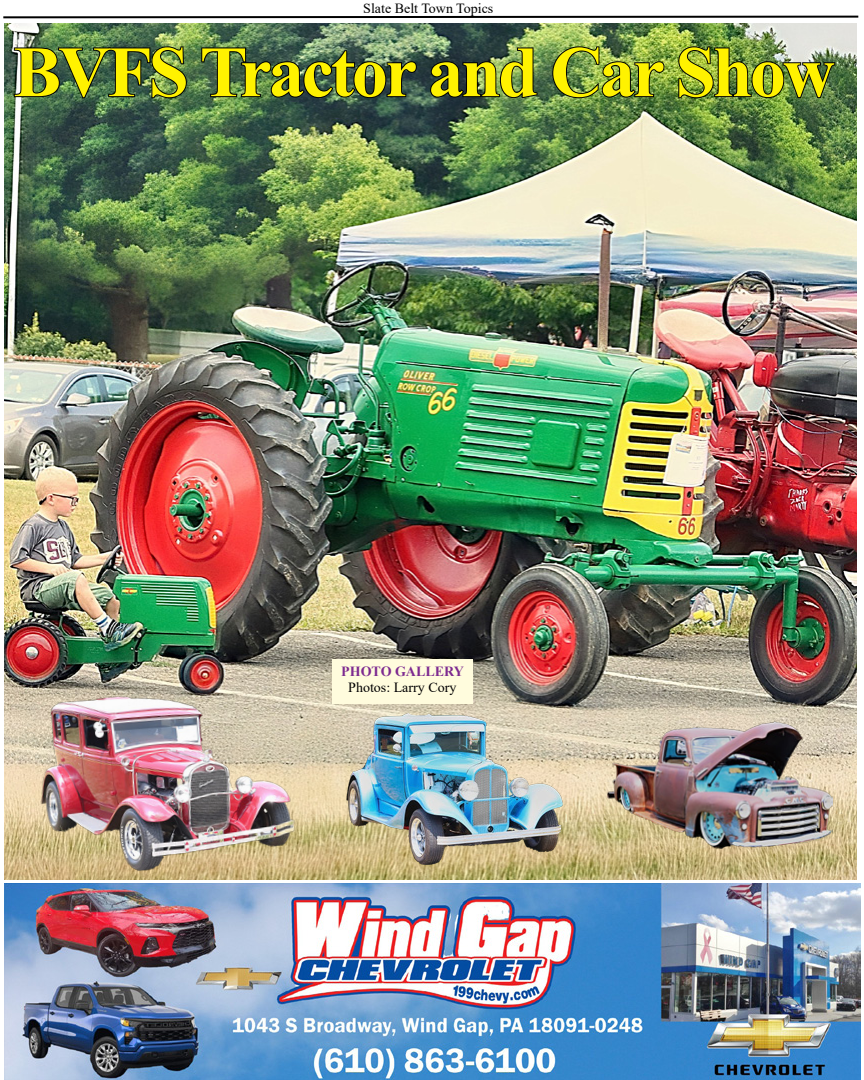
<style>
.page{position:relative;width:864px;height:1080px;background:#fff}
.page>*{position:absolute;margin:0;border:0;box-sizing:border-box;transform-origin:0 0}
.t1{font:700 72px "Times New Roman";letter-spacing:-.04em;color:#fff200}
.t2{font:14px "Times New Roman";color:#000}
.t3{font:700 14px "Times New Roman";color:#7d2a90}
</style>
<div class="page">
<svg style="left:3px;top:15px;width:856px;height:4px"></svg>
<img style="left:4px;top:23px;width:852px;height:857px">
<img style="left:8px;top:674px;width:322px;height:210px">
<img style="left:346px;top:713px;width:237px;height:152px">
<img style="left:607px;top:722px;width:225px;height:127px">
<img style="left:13px;top:45px;width:175px;height:55px">
<img style="left:200px;top:46px;width:218px;height:53px">
<img style="left:429px;top:46px;width:110px;height:54px">
<img style="left:551px;top:45px;width:115px;height:54px">
<img style="left:677px;top:45px;width:159px;height:55px">
<div style="left:332px;top:659px;width:140px;height:45px;background:#fffcdd"></div>
<img style="left:4px;top:884px;width:856px;height:196px">
<p class="t2" style="left:363px;top:-1px;width:132px">Slate Belt Town Topics</p>
<h1 class="t1" style="left:13px;top:20px;width:823px">BVFS Tractor and Car Show</h1>
<p class="t3" style="left:341px;top:661px;width:124px">PHOTO GALLERY</p>
<p class="t2" style="left:348px;top:677px;width:110px">Photos: Larry Cory</p>
</div>
